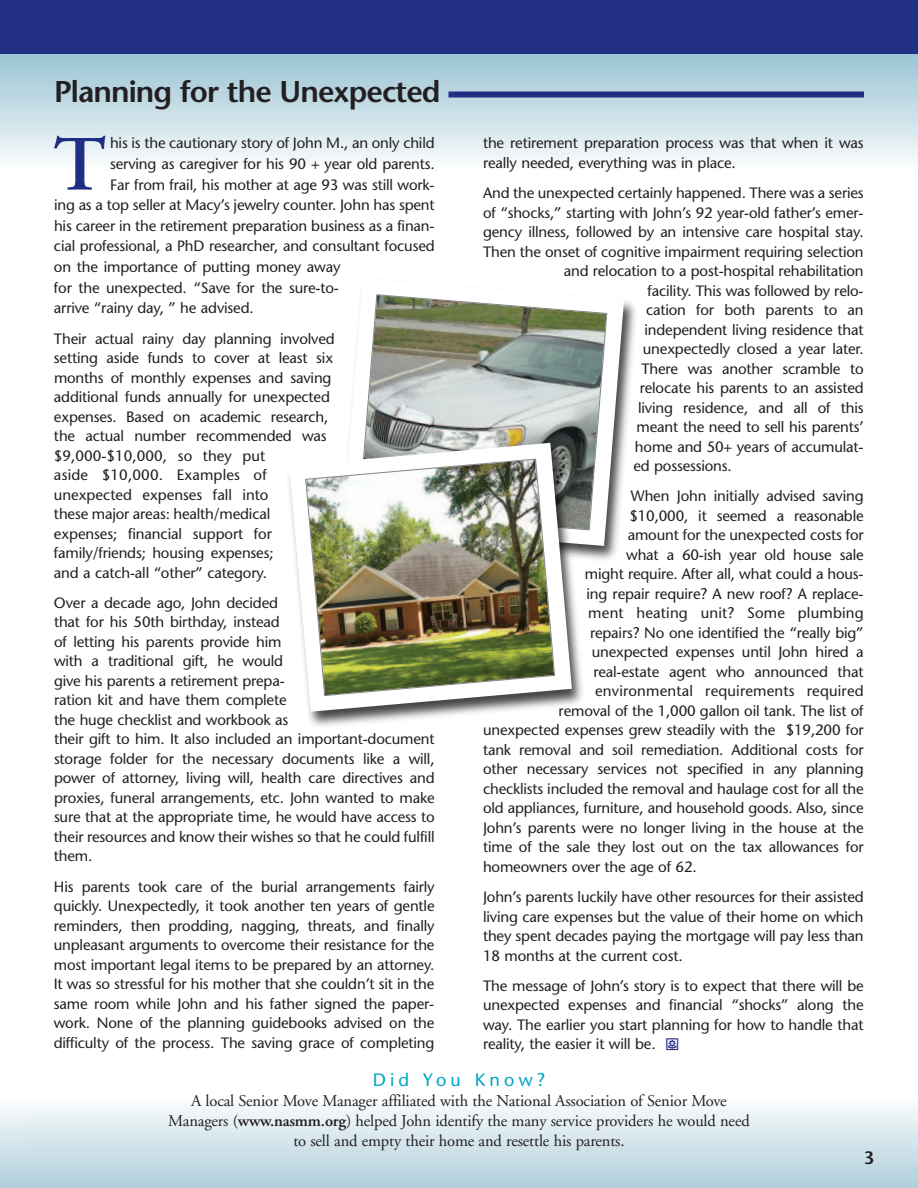
<style>
.page{position:relative;width:918px;height:1188px;background:#fff}
.page>*{position:absolute;margin:0;border:0;box-sizing:border-box;transform-origin:0 0}
.t1{font:600 78px "Adobe Garamond";color:#202e84}
.t2{font:600 30px "Stone Sans";letter-spacing:-.03em;color:#231f20}
.t3{font:18px "Stone Sans";letter-spacing:.23em;color:#00a5c6}
.t4{font:600 18px "Stone Sans";color:#231f20}
.t5{font:16.5px/20.2px "Adobe Garamond";letter-spacing:-.01em;color:#231f20;text-align:center}
.t6{font:15px/19.5px "Stone Sans";letter-spacing:-.01em;color:#231f20}
.t7{font:15px "Stone Sans";letter-spacing:.01em;color:#231f20}
.s1{font-family:"Botanical";color:#202e84}
.s2{font-weight:600}
</style>
<div class="page">
<div style="left:0;top:1096px;width:918px;height:92px;background:linear-gradient(to bottom,#fdfefe,#afcfdc)"></div>
<div style="left:0;top:53px;width:918px;height:118px;background:linear-gradient(to bottom,#97c1d2,#fbfcfd)"></div>
<svg style="left:0;top:54px;width:1px;height:117px"></svg>
<div style="left:0;top:1096px;width:27px;height:92px;background:linear-gradient(to bottom,#fdfefe,#b0d0dc)"></div>
<div style="left:0;top:0;width:918px;height:54px;background:#202e84"></div>
<div style="left:448px;top:92px;width:416px;height:6px;background:#202e84"></div>
<img style="left:592px;top:301px;width:44px;height:259px">
<svg style="left:592px;top:301px;width:32px;height:245px"></svg>
<svg style="left:365px;top:294px;width:243px;height:237px;background:#a8aea4"></svg>
<img style="left:288px;top:435px;width:304px;height:291px">
<svg style="left:289px;top:443px;width:283px;height:269px"></svg>
<img style="left:305px;top:458px;width:250px;height:238px">
<h2 class="t2" style="left:54px;top:79px;width:388px">Planning for the Unexpected</h2>
<h1 class="t1" style="left:53px;top:134px;width:55px">T</h1>
<p class="t6" style="left:110px;top:135px;width:326px">his is the cautionary story of John M., an only child</p>
<p class="t6" style="left:483px;top:135px;width:382px">the retirement preparation process was that when it was really needed, everything was in place.</p>
<p class="t6" style="left:483px;top:185px;width:382px">And the unexpected certainly happened. There was a series</p>
<p class="t6" style="left:483px;top:204px;width:382px">of “shocks,” starting with John’s 92 year-old father’s emer-</p>
<p class="t6" style="left:483px;top:224px;width:382px">gency illness, followed by an intensive care hospital stay.</p>
<p class="t6" style="left:483px;top:243px;width:382px">Then the onset of cognitive impairment requiring selection</p>
<p class="t6" style="left:564px;top:263px;width:301px">and relocation to a post-hospital rehabilitation</p>
<p class="t6" style="left:648px;top:282px;width:218px">facility. This was followed by relo-</p>
<p class="t6" style="left:646px;top:302px;width:219px">cation for both parents to an</p>
<p class="t6" style="left:645px;top:321px;width:221px">independent living residence that</p>
<p class="t6" style="left:643px;top:341px;width:222px">unexpectedly closed a year later.</p>
<p class="t6" style="left:641px;top:360px;width:224px">There was another scramble to</p>
<p class="t6" style="left:640px;top:380px;width:226px">relocate his parents to an assisted</p>
<p class="t6" style="left:638px;top:399px;width:227px">living residence, and all of this</p>
<p class="t6" style="left:637px;top:419px;width:229px">meant the need to sell his parents’</p>
<p class="t6" style="left:635px;top:438px;width:230px">home and 50+ years of accumulat-</p>
<p class="t6" style="left:633px;top:458px;width:100px">ed possessions.</p>
<p class="t6" style="left:631px;top:488px;width:234px">When John initially advised saving</p>
<p class="t6" style="left:629px;top:507px;width:236px">$10,000, it seemed a reasonable</p>
<p class="t6" style="left:628px;top:527px;width:237px">amount for the unexpected costs for</p>
<p class="t6" style="left:626px;top:546px;width:239px">what a 60-ish year old house sale</p>
<p class="t6" style="left:585px;top:566px;width:280px">might require. After all, what could a hous-</p>
<p class="t6" style="left:587px;top:585px;width:278px">ing repair require? A new roof? A replace-</p>
<p class="t7" style="left:588px;top:607px;width:277px">ment heating unit? Some plumbing</p>
<p class="t6" style="left:590px;top:624px;width:275px">repairs? No one identified the “really big”</p>
<p class="t6" style="left:592px;top:644px;width:274px">unexpected expenses until John hired a</p>
<p class="t6" style="left:593px;top:663px;width:272px">real-estate agent who announced that</p>
<p class="t7" style="left:595px;top:685px;width:270px">environmental requirements required</p>
<p class="t6" style="left:559px;top:702px;width:307px">removal of the 1,000 gallon oil tank. The list of</p>
<p class="t6" style="left:483px;top:722px;width:382px">unexpected expenses grew steadily with the $19,200 for</p>
<p class="t6" style="left:483px;top:741px;width:382px">tank removal and soil remediation. Additional costs for</p>
<p class="t6" style="left:483px;top:761px;width:382px">other necessary services not specified in any planning</p>
<p class="t6" style="left:483px;top:780px;width:382px">checklists included the removal and haulage cost for all the</p>
<p class="t6" style="left:483px;top:800px;width:382px">old appliances, furniture, and household goods. Also, since</p>
<p class="t6" style="left:483px;top:819px;width:382px">John’s parents were no longer living in the house at the</p>
<p class="t6" style="left:483px;top:839px;width:382px">time of the sale they lost out on the tax allowances for</p>
<p class="t6" style="left:483px;top:858px;width:215px">homeowners over the age of 62.</p>
<p class="t6" style="left:483px;top:889px;width:382px;text-align:justify">John’s parents luckily have other resources for their assisted living care expenses but the value of their home on which they spent decades paying the mortgage will pay less than 18 months at the current cost.</p>
<p class="t6" style="left:483px;top:978px;width:382px;text-align:justify">The message of John’s story is to expect that there will be unexpected expenses and financial “shocks” along the way. The earlier you start planning for how to handle that reality, the easier it will be. <span class="s1">m</span></p>
<p class="t3" style="left:373px;top:1072px;width:174px">Did You Know?</p>
<p class="t5" style="left:168px;top:1092px;width:583px">A local Senior Move Manager affiliated with the National Association of Senior Move<br>Managers (<span class="s2">www.nasmm.org</span>) helped John identify the many service providers he would need to sell and empty their home and resettle his parents.</p>
<p class="t6" style="left:110px;top:155px;width:326px">serving as caregiver for his 90 + year old parents.</p>
<p class="t6" style="left:110px;top:176px;width:326px">Far from frail, his mother at age 93 was still work-</p>
<p class="t6" style="left:54px;top:197px;width:382px">ing as a top seller at Macy’s jewelry counter. John has spent</p>
<p class="t6" style="left:54px;top:217px;width:382px">his career in the retirement preparation business as a finan-</p>
<p class="t6" style="left:54px;top:238px;width:382px">cial professional, a PhD researcher, and consultant focused</p>
<p class="t6" style="left:54px;top:259px;width:288px">on the importance of putting money away</p>
<p class="t6" style="left:54px;top:279px;width:286px">for the unexpected. “Save for the sure-to-</p>
<p class="t6" style="left:54px;top:300px;width:201px">arrive “rainy day, ” he advised.</p>
<p class="t6" style="left:54px;top:330px;width:282px">Their actual rainy day planning involved setting aside funds to cover at least six months of monthly expenses and saving additional funds annually for unexpected expenses. Based on academic research, the actual number recommended was $9,000-$10,000, so they put<br>aside $10,000. Examples of unexpected expenses fall into<br>these major areas: health/medical expenses; financial support for family/friends; housing expenses;<br>and a catch-all “other” category.</p>
<p class="t6" style="left:54px;top:594px;width:382px">Over a decade ago, John decided<br>that for his 50th birthday, instead<br>of letting his parents provide him<br>with a traditional gift, he would<br>give his parents a retirement prepa-<br>ration kit and have them complete<br>the huge checklist and workbook as<br>their gift to him. It also included an important-document storage folder for the necessary documents like a will, power of attorney, living will, health care directives and proxies, funeral arrangements, etc. John wanted to make sure that at the appropriate time, he would have access to their resources and know their wishes so that he could fulfill them.</p>
<p class="t6" style="left:54px;top:878px;width:382px;text-align:justify">His parents took care of the burial arrangements fairly quickly. Unexpectedly, it took another ten years of gentle reminders, then prodding, nagging, threats, and finally unpleasant arguments to overcome their resistance for the most important legal items to be prepared by an attorney.<br>It was so stressful for his mother that she couldn’t sit in the same room while John and his father signed the paper&shy;work. None of the planning guidebooks advised on the difficulty of the process. The saving grace of completing</p>
<p class="t4" style="left:864px;top:1150px;width:12px">3</p>
</div>
